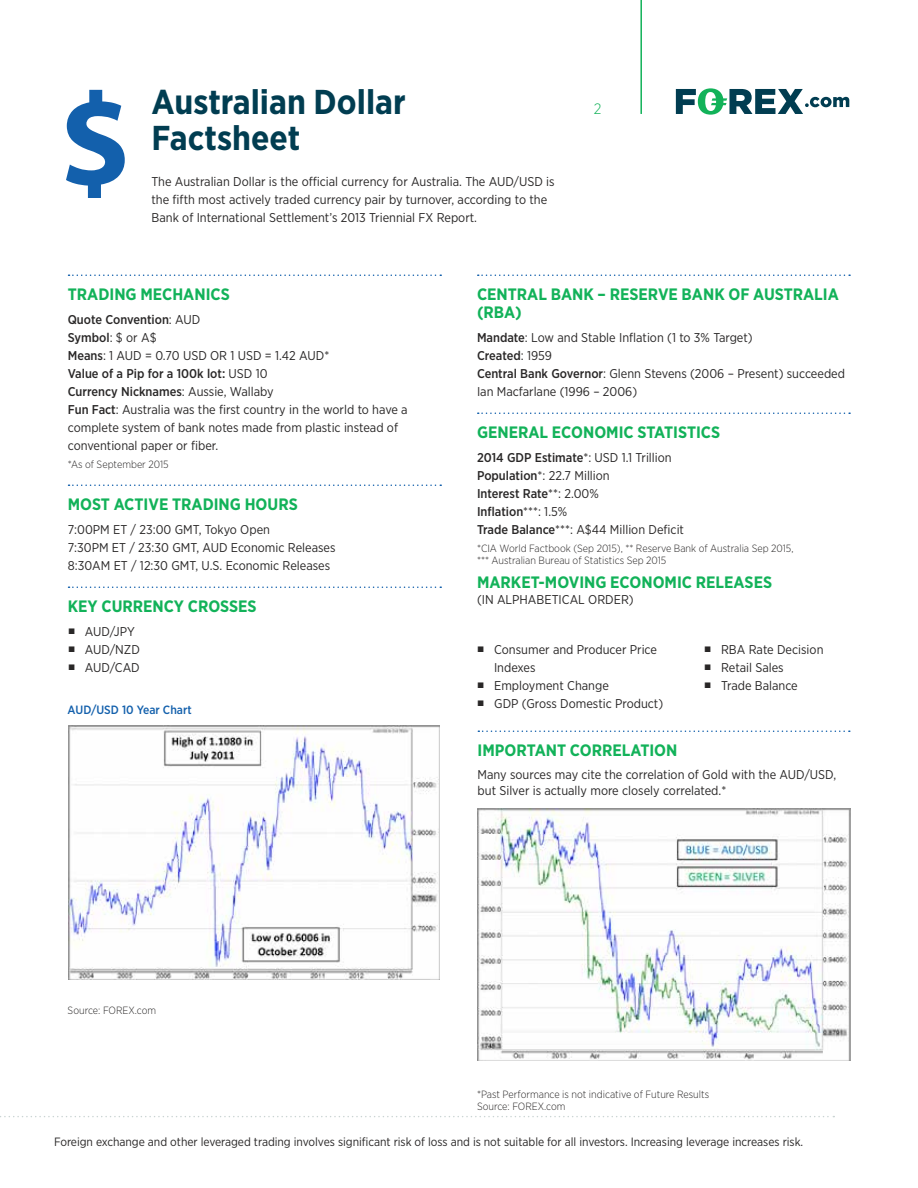
<style>
.page{position:relative;width:918px;height:1188px;background:#fff}
.page>*{position:absolute;margin:0;border:0;box-sizing:border-box;transform-origin:0 0}
.t1{font:700 34.5px/36px "Gotham Narrow";color:#013d51}
.t2{font:900 30px "Gotham Narrow";color:#292727}
.t3{font:700 16.5px/18px "Gotham Narrow";color:#12b259}
.t4{font:300 15px "Gotham Narrow";color:#12b259}
.t5{font:12.75px/18px "Gotham Narrow";color:#292727}
.t6{font:12px "Gotham Narrow";letter-spacing:-.005em;color:#292727}
.t7{font:500 12px "Gotham Narrow";color:#1360ac}
.t8{font:300 10.5px/12px "Gotham Narrow";color:#292727}
.s1{font-weight:500}
</style>
<div class="page">
<hr style="left:640px;top:0;width:2px;height:114px;background:#12b259">
<svg style="left:676px;top:88px;width:173px;height:27px"></svg>
<svg style="left:0;top:1116px;width:834px;height:1px"></svg>
<svg style="left:69px;top:274px;width:372px;height:2px"></svg>
<svg style="left:69px;top:484px;width:372px;height:2px"></svg>
<svg style="left:69px;top:586px;width:372px;height:2px"></svg>
<svg style="left:478px;top:274px;width:372px;height:2px"></svg>
<svg style="left:478px;top:412px;width:372px;height:2px"></svg>
<svg style="left:478px;top:730px;width:372px;height:2px"></svg>
<svg style="left:66px;top:90px;width:59px;height:108px"></svg>
<img style="left:68px;top:725px;width:372px;height:255px">
<img style="left:478px;top:808px;width:372px;height:252px">
<h1 class="t1" style="left:152px;top:84px;width:256px">Australian Dollar<br>Factsheet</h1>
<p class="t5" style="left:151px;top:172px;width:405px">The Australian Dollar is the official currency for Australia. The AUD/USD is the fifth most actively traded currency pair by turnover, according to the<br>Bank of International Settlement’s 2013 Triennial FX Report.</p>
<p class="t4" style="left:594px;top:100px;width:9px">2</p>
<p class="t3" style="left:68px;top:285px;width:164px">TRADING MECHANICS</p>
<p class="t5" style="left:68px;top:310px;width:341px"><span class="s1">Quote Convention</span>: AUD<br><span class="s1">Symbol</span>: $ or A$<br><span class="s1">Means</span>: 1 AUD = 0.70 USD OR 1 USD = 1.42 AUD*<br><span class="s1">Value of a Pip for a 100k lot:</span> USD 10<br><span class="s1">Currency Nicknames</span>: Aussie, Wallaby<br><span class="s1">Fun Fact</span>: Australia was the first country in the world to have a complete system of bank notes made from plastic instead of conventional paper or fiber.</p>
<p class="t8" style="left:68px;top:458px;width:102px">*As of September 2015</p>
<p class="t3" style="left:68px;top:495px;width:231px">MOST ACTIVE TRADING HOURS</p>
<p class="t5" style="left:68px;top:520px;width:269px">7:00PM ET / 23:00 GMT, Tokyo Open<br>7:30PM ET / 23:30 GMT, AUD Economic Releases<br>8:30AM ET / 12:30 GMT, U.S. Economic Releases</p>
<p class="t3" style="left:68px;top:597px;width:190px">KEY CURRENCY CROSSES</p>
<h2 class="t2" style="left:68px;top:604px;width:9px">.</h2>
<p class="t5" style="left:85px;top:622px;width:51px">AUD/JPY</p>
<h2 class="t2" style="left:68px;top:622px;width:9px">.</h2>
<p class="t5" style="left:85px;top:640px;width:56px">AUD/NZD</p>
<h2 class="t2" style="left:68px;top:640px;width:9px">.</h2>
<p class="t5" style="left:85px;top:658px;width:56px">AUD/CAD</p>
<p class="t7" style="left:68px;top:702px;width:126px">AUD/USD 10 Year Chart</p>
<p class="t3" style="left:477px;top:285px;width:363px">CENTRAL BANK – RESERVE BANK OF AUSTRALIA (RBA)</p>
<p class="t5" style="left:477px;top:328px;width:370px"><span class="s1">Mandate</span>: Low and Stable Inflation (1 to 3% Target)<br><span class="s1">Created</span>: 1959<br><span class="s1">Central Bank Governor</span>: Glenn Stevens (2006 – Present) succeeded Ian Macfarlane (1996 – 2006)</p>
<p class="t3" style="left:477px;top:423px;width:245px">GENERAL ECONOMIC STATISTICS</p>
<p class="t5" style="left:477px;top:448px;width:209px"><span class="s1">2014 GDP Estimate</span>*: USD 1.1 Trillion<br><span class="s1">Population</span>*: 22.7 Million<br><span class="s1">Interest Rate</span>**: 2.00%<br><span class="s1">Inflation</span>***: 1.5%<br><span class="s1">Trade Balance</span>***: A$44 Million Deficit</p>
<p class="t8" style="left:477px;top:542px;width:318px">*CIA World Factbook (Sep 2015), ** Reserve Bank of Australia Sep 2015, *** Australian Bureau of Statistics Sep 2015</p>
<p class="t3" style="left:477px;top:573px;width:297px">MARKET-MOVING ECONOMIC RELEASES</p>
<p class="t5" style="left:477px;top:591px;width:158px">(IN ALPHABETICAL ORDER)</p>
<h2 class="t2" style="left:477px;top:622px;width:9px">.</h2>
<p class="t5" style="left:494px;top:640px;width:165px">Consumer and Producer Price<br>Indexes</p>
<h2 class="t2" style="left:477px;top:658px;width:9px">.</h2>
<p class="t5" style="left:494px;top:676px;width:116px">Employment Change</p>
<h2 class="t2" style="left:477px;top:676px;width:9px">.</h2>
<p class="t5" style="left:494px;top:694px;width:170px">GDP (Gross Domestic Product)</p>
<h2 class="t2" style="left:704px;top:622px;width:9px">.</h2>
<p class="t5" style="left:721px;top:640px;width:104px">RBA Rate Decision</p>
<h2 class="t2" style="left:704px;top:640px;width:9px">.</h2>
<p class="t5" style="left:721px;top:658px;width:64px">Retail Sales</p>
<h2 class="t2" style="left:704px;top:658px;width:9px">.</h2>
<p class="t5" style="left:721px;top:676px;width:78px">Trade Balance</p>
<p class="t3" style="left:478px;top:741px;width:201px">IMPORTANT CORRELATION</p>
<p class="t5" style="left:478px;top:766px;width:360px;line-height:16.5px">Many sources may cite the correlation of Gold with the AUD/USD, but Silver is actually more closely correlated.*</p>
<p class="t8" style="left:68px;top:1004px;width:90px">Source: FOREX.com</p>
<p class="t8" style="left:477px;top:1088px;width:234px">*Past Performance is not indicative of Future Results<br>Source: FOREX.com</p>
<p class="t6" style="left:54px;top:1134px;width:751px">Foreign exchange and other leveraged trading involves significant risk of loss and is not suitable for all investors. Increasing leverage increases risk.</p>
</div>
